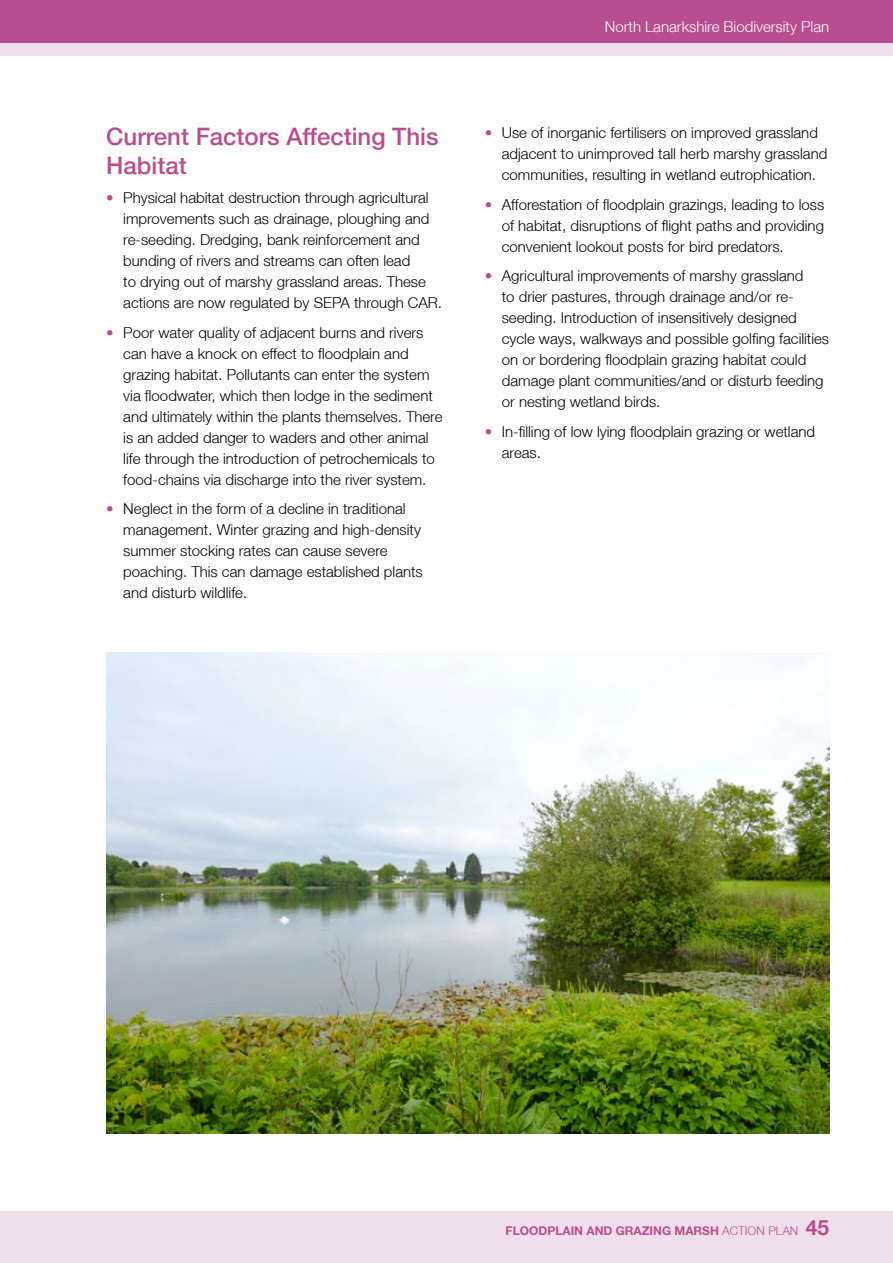
<style>
.page{position:relative;width:893px;height:1263px;background:#fff}
.page>*{position:absolute;margin:0;border:0;box-sizing:border-box;transform-origin:0 0}
.t1{font:500 24px/28.8px "Helvetica Neue LT";color:#b84d8f}
.t2{font:700 21px "Helvetica Neue LT";color:#b84d8f}
.body_text{font:300 15px/21px "Helvetica Neue LT";color:#000}
.t3{font:300 15px "Helvetica Neue LT";color:#fff}
.t4{font:700 12px "Helvetica Neue LT";color:#b84d8f}
.s1{color:#b84d8f}
.s2{font-weight:300}
</style>
<div class="page">
<div style="left:0;top:0;width:893px;height:55px;background:#efdeec"></div>
<div style="left:0;top:0;width:893px;height:43px;background:#b84d8f"></div>
<div style="left:0;top:1212px;width:893px;height:51px;background:#efdeec"></div>
<img style="left:106px;top:653px;width:723px;height:481px">
<h1 class="t1" style="left:106px;top:122px;width:334px">Current Factors Affecting This<br>Habitat</h1>
<p class="body_text" style="left:123px;top:187px;width:320px;text-indent:-17px"><span class="s1">•</span> Physical habitat destruction through agricultural improvements such as drainage, ploughing and re-seeding. Dredging, bank reinforcement and bunding of rivers and streams can often lead<br>to drying out of marshy grassland areas. These actions are now regulated by SEPA through CAR.</p>
<p class="body_text" style="left:123px;top:321px;width:321px;text-indent:-17px"><span class="s1">•</span> Poor water quality of adjacent burns and rivers can have a knock on effect to floodplain and grazing habitat. Pollutants can enter the system via floodwater, which then lodge in the sediment and ultimately within the plants themselves. There is an added danger to waders and other animal life through the introduction of petrochemicals to food-chains via discharge into the river system.</p>
<p class="body_text" style="left:123px;top:498px;width:301px;text-indent:-17px"><span class="s1">•</span> Neglect in the form of a decline in traditional management. Winter grazing and high-density summer stocking rates can cause severe poaching. This can damage established plants and disturb wildlife.</p>
<p class="t3" style="left:605px;top:17px;width:226px">North Lanarkshire Biodiversity Plan</p>
<p class="body_text" style="left:502px;top:122px;width:327px;text-indent:-17px"><span class="s1">•</span> Use of inorganic fertilisers on improved grassland adjacent to unimproved tall herb marshy grassland communities, resulting in wetland eutrophication.</p>
<p class="body_text" style="left:502px;top:194px;width:324px;text-align:justify;text-indent:-17px"><span class="s1">•</span> Afforestation of floodplain grazings, leading to loss of habitat, disruptions of flight paths and providing convenient lookout posts for bird predators.</p>
<p class="body_text" style="left:502px;top:265px;width:329px;text-indent:-17px"><span class="s1">•</span> Agricultural improvements of marshy grassland<br>to drier pastures, through drainage and/or re&shy;seeding. Introduction of insensitively designed cycle ways, walkways and possible golfing facilities on or bordering floodplain grazing habitat could damage plant communities/and or disturb feeding or nesting wetland birds.</p>
<p class="body_text" style="left:502px;top:421px;width:315px;text-indent:-17px"><span class="s1">•</span> In-filling of low lying floodplain grazing or wetland areas.</p>
<p class="t4" style="left:506px;top:1224px;width:294px">FLOODPLAIN AND GRAZING MARSH <span class="s2">ACTION PLAN</span></p>
<h2 class="t2" style="left:806px;top:1215px;width:25px">45</h2>
</div>
